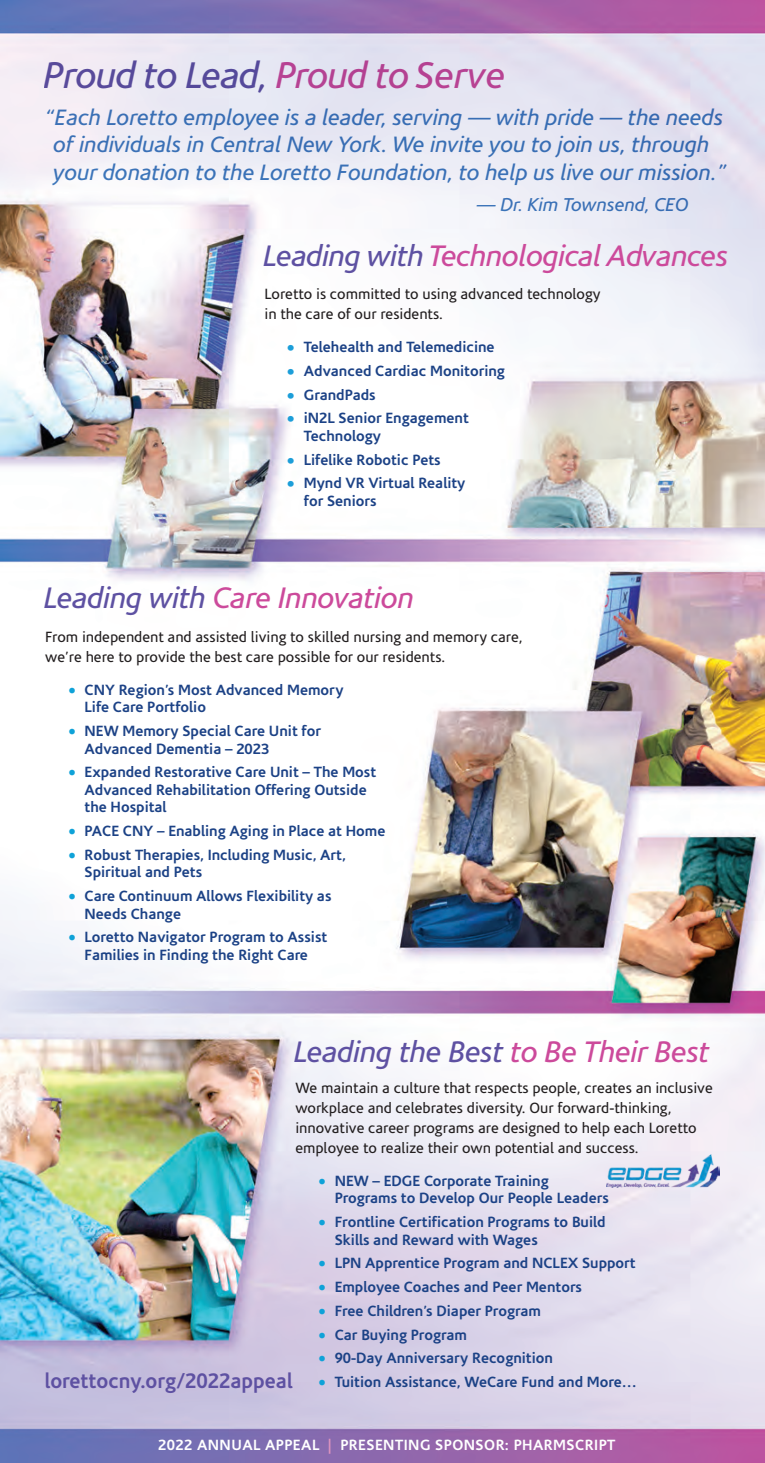
<style>
.page{position:relative;width:765px;height:1463px;background:#fff}
.page>*{position:absolute;margin:0;border:0;box-sizing:border-box;transform-origin:0 0}
.t1{font:italic 37.5px "Corisande";letter-spacing:-.02em;color:#5e51a2}
.t2{font:italic 30px "Corisande";letter-spacing:-.015em;color:#cc4a9b}
.t3{font:italic 30px "Corisande";letter-spacing:-.01em;color:#5e51a2}
.t4{font:italic 22.5px/27.5px "Corisande";color:#3e79bd;text-align:center}
.t5{font:700 21.25px "Corisande";color:#5e51a2}
.t6{font:italic 18.88px "Corisande";color:#3e79bd}
.t7{font:700 15px/17.5px "Corisande";color:#1c4286}
.t8{font:15px/20px "Corisande";color:#231f20}
.t9{font:700 15px "Corisande";letter-spacing:.03em;color:#fff}
.s1{color:#cc4a9b}
.s2{color:#5e51a2}
.s3{font-family:"Lato";font-size:13.75px;color:#1c9ed9}
.s4{font-family:"Lato";font-weight:400;color:#0fa2d8}
.s5{color:#de93bf}
</style>
<div class="page">
<img style="left:0;top:0;width:765px;height:1462px">
<img style="left:606px;top:1154px;width:114px;height:33px">
<h1 class="t1" style="left:44px;top:55px;width:463px">Proud to Lead, <span class="s1">Proud to Serve</span></h1>
<h3 class="t4" style="left:44px;top:104px;width:686px">“Each Loretto employee is a leader, serving — with pride — the needs of individuals in Central New York. We invite you to join us, through your donation to the Loretto Foundation, to help us live our mission.”</h3>
<p class="t6" style="left:477px;top:194px;width:213px">— Dr. Kim Townsend, CEO</p>
<h2 class="t2" style="left:263px;top:240px;width:466px"><span class="s2">Leading with</span> Technological Advances</h2>
<p class="t8" style="left:264px;top:284px;width:337px">Loretto is committed to using advanced technology in the care of our residents.</p>
<p class="t7" style="left:287px;top:338px;width:209px"><span class="s3">•</span> Telehealth and Telemedicine</p>
<p class="t7" style="left:287px;top:362px;width:219px"><span class="s3">•</span> Advanced Cardiac Monitoring</p>
<p class="t7" style="left:287px;top:386px;width:90px"><span class="s3">•</span> GrandPads</p>
<p class="t7" style="left:304px;top:409px;width:166px;text-indent:-17px"><span class="s3">•</span> iN2L Senior Engagement<br>Technology</p>
<p class="t7" style="left:287px;top:451px;width:155px"><span class="s3">•</span> Lifelike Robotic Pets</p>
<p class="t7" style="left:304px;top:474px;width:163px;text-indent:-17px"><span class="s3">•</span> Mynd VR Virtual Reality for Seniors</p>
<h2 class="t2" style="left:44px;top:582px;width:372px"><span class="s2">Leading with</span> Care Innovation</h2>
<p class="t8" style="left:45px;top:627px;width:479px">From independent and assisted living to skilled nursing and memory care, we’re here to provide the best care possible for our residents.</p>
<p class="t7" style="left:85px;top:681px;width:260px;text-indent:-17px"><span class="s4">•</span> CNY Region’s Most Advanced Memory<br>Life Care Portfolio</p>
<p class="t7" style="left:85px;top:722px;width:238px;text-indent:-17px"><span class="s4">•</span> NEW Memory Special Care Unit for<br>Advanced Dementia – 2023</p>
<p class="t7" style="left:85px;top:763px;width:293px;text-indent:-17px"><span class="s4">•</span> Expanded Restorative Care Unit – The Most<br>Advanced Rehabilitation Offering Outside the Hospital</p>
<p class="t7" style="left:68px;top:822px;width:319px"><span class="s4">•</span> PACE CNY – Enabling Aging in Place at Home</p>
<p class="t7" style="left:85px;top:846px;width:263px;text-indent:-17px"><span class="s4">•</span> Robust Therapies, Including Music, Art,<br>Spiritual and Pets</p>
<p class="t7" style="left:85px;top:887px;width:248px;text-indent:-17px"><span class="s4">•</span> Care Continuum Allows Flexibility as<br>Needs Change</p>
<p class="t7" style="left:68px;top:928px;width:261px;text-align:center"><span class="s4">•</span> Loretto Navigator Program to Assist<br>Families in Finding the Right Care</p>
<h2 class="t3" style="left:294px;top:1035px;width:417px">Leading the Best <span class="s1">to Be Their Best</span></h2>
<p class="t8" style="left:295px;top:1078px;width:419px">We maintain a culture that respects people, creates an inclusive workplace and celebrates diversity. Our forward-thinking, innovative career programs are designed to help each Loretto employee to realize their own potential and success.</p>
<p class="t7" style="left:335px;top:1172px;width:276px;text-indent:-17px"><span class="s4">•</span> NEW – EDGE Corporate Training<br>Programs to Develop Our People Leaders</p>
<p class="t7" style="left:335px;top:1213px;width:272px;text-indent:-17px"><span class="s4">•</span> Frontline Certification Programs to Build<br>Skills and Reward with Wages</p>
<p class="t7" style="left:318px;top:1254px;width:319px"><span class="s4">•</span> LPN Apprentice Program and NCLEX Support</p>
<p class="t7" style="left:318px;top:1278px;width:266px"><span class="s4">•</span> Employee Coaches and Peer Mentors</p>
<p class="t7" style="left:318px;top:1302px;width:225px"><span class="s4">•</span> Free Children’s Diaper Program</p>
<p class="t7" style="left:318px;top:1325px;width:151px"><span class="s4">•</span> Car Buying Program</p>
<p class="t7" style="left:318px;top:1349px;width:237px"><span class="s4">•</span> 90-Day Anniversary Recognition</p>
<p class="t7" style="left:318px;top:1373px;width:321px"><span class="s4">•</span> Tuition Assistance, WeCare Fund and More…</p>
<h3 class="t5" style="left:45px;top:1368px;width:249px">lorettocny.org/2022appeal</h3>
<p class="t9" style="left:158px;top:1436px;width:459px">2022 ANNUAL APPEAL <span class="s5">|</span> PRESENTING SPONSOR: PHARMSCRIPT</p>
</div>
